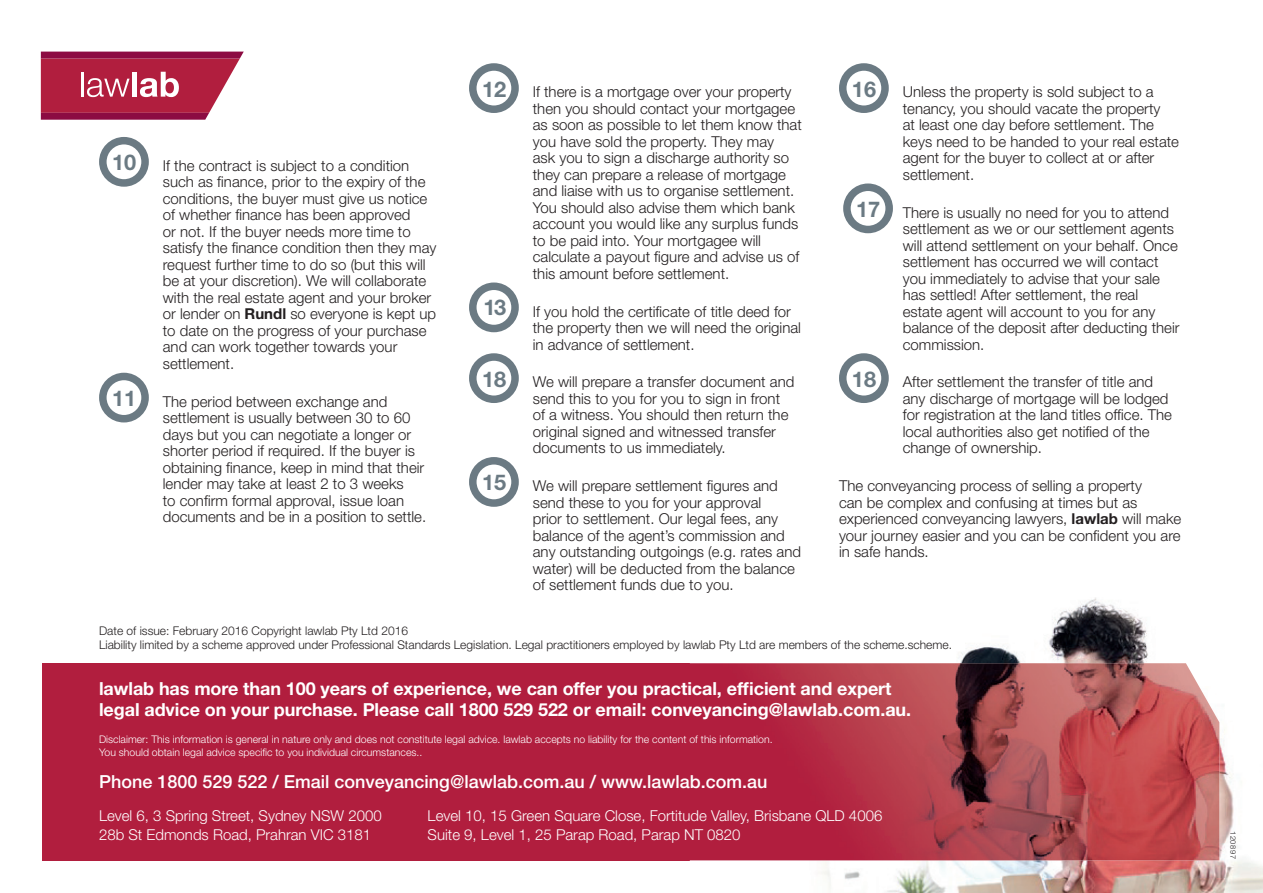
<style>
.page{position:relative;width:1263px;height:893px;background:#fff}
.page>*{position:absolute;margin:0;border:0;box-sizing:border-box;transform-origin:0 0}
.t1{font:700 21.75px "Helvetica Neue";color:#6b7a83}
.t2{font:700 18px/21px "Helvetica Neue";letter-spacing:-.005em;color:#fff}
.t3{font:500 18px "Helvetica Neue";color:#fff}
.Body{font:300 15px/16.5px "Helvetica Neue";color:#231f20}
.t4{font:300 15px "Helvetica Neue";color:#fff}
.Body_copy{font:300 12px/14.4px "Helvetica Neue";color:#231f20}
.t5{font:300 10.5px/13.5px "Helvetica Neue";color:#fff}
.Body_copy-2{font:300 7.5px "Helvetica Neue";letter-spacing:.09em;color:#231f20}
.s1{font-weight:700}
</style>
<div class="page">
<div style="left:99px;top:137px;width:50px;height:50px;border:8px solid #6b7a83;border-radius:50%"></div>
<div style="left:99px;top:373px;width:50px;height:49px;border:8px solid #6b7a83;border-radius:50%"></div>
<div style="left:469px;top:63px;width:50px;height:50px;border:8px solid #6b7a83;border-radius:50%"></div>
<div style="left:469px;top:282px;width:50px;height:50px;border:8px solid #6b7a83;border-radius:50%"></div>
<div style="left:469px;top:353px;width:50px;height:50px;border:8px solid #6b7a83;border-radius:50%"></div>
<div style="left:469px;top:457px;width:50px;height:50px;border:8px solid #6b7a83;border-radius:50%"></div>
<svg style="left:41px;top:52px;width:203px;height:68px;background:#b74160"></svg>
<div style="left:839px;top:63px;width:50px;height:50px;border:8px solid #6b7a83;border-radius:50%"></div>
<div style="left:843px;top:183px;width:50px;height:50px;border:8px solid #6b7a83;border-radius:50%"></div>
<div style="left:839px;top:353px;width:50px;height:50px;border:8px solid #6b7a83;border-radius:50%"></div>
<div style="left:42px;top:663px;width:648px;height:197px;background:#b11e3e"></div>
<img style="left:690px;top:597px;width:573px;height:296px">
<p class="t1" style="left:112px;top:149px;width:26px">10</p>
<p class="Body" style="left:163px;top:157px;width:275px">If the contract is subject to a condition such as finance, prior to the expiry of the conditions, the buyer must give us notice of whether finance has been approved<br>or not. If the buyer needs more time to satisfy the finance condition then they may request further time to do so (but this will be at your discretion). We will collaborate with the real estate agent and your broker or lender on <span class="s1">Rundl</span> so everyone is kept up to date on the progress of your purchase and can work together towards your settlement.</p>
<p class="t1" style="left:112px;top:385px;width:26px">11</p>
<p class="Body" style="left:163px;top:393px;width:265px">The period between exchange and settlement is usually between 30 to 60 days but you can negotiate a longer or shorter period if required. If the buyer is obtaining finance, keep in mind that their lender may take at least 2 to 3 weeks<br>to confirm formal approval, issue loan documents and be in a position to settle.</p>
<p class="t1" style="left:482px;top:75px;width:26px">12</p>
<p class="Body" style="left:533px;top:83px;width:270px">If there is a mortgage over your property then you should contact your mortgagee as soon as possible to let them know that you have sold the property. They may<br>ask you to sign a discharge authority so they can prepare a release of mortgage and liaise with us to organise settlement.<br>You should also advise them which bank account you would like any surplus funds to be paid into. Your mortgagee will calculate a payout figure and advise us of this amount before settlement.</p>
<p class="t1" style="left:483px;top:293px;width:24px">13</p>
<p class="Body" style="left:533px;top:303px;width:270px">If you hold the certificate of title deed for the property then we will need the original in advance of settlement.</p>
<p class="t1" style="left:482px;top:365px;width:26px">18</p>
<p class="Body" style="left:533px;top:373px;width:263px">We will prepare a transfer document and send this to you for you to sign in front of a witness. You should then return the original signed and witnessed transfer documents to us immediately.</p>
<p class="t1" style="left:482px;top:469px;width:26px">15</p>
<p class="Body" style="left:533px;top:477px;width:270px">We will prepare settlement figures and send these to you for your approval<br>prior to settlement. Our legal fees, any balance of the agent’s commission and any outstanding outgoings (e.g. rates and water) will be deducted from the balance of settlement funds due to you.</p>
<p class="t1" style="left:852px;top:75px;width:26px">16</p>
<p class="Body" style="left:903px;top:83px;width:278px">Unless the property is sold subject to a tenancy, you should vacate the property<br>at least one day before settlement. The keys need to be handed to your real estate agent for the buyer to collect at or after settlement.</p>
<p class="t1" style="left:856px;top:196px;width:26px">17</p>
<p class="Body" style="left:903px;top:204px;width:278px">There is usually no need for you to attend settlement as we or our settlement agents will attend settlement on your behalf. Once settlement has occurred we will contact you immediately to advise that your sale has settled! After settlement, the real estate agent will account to you for any balance of the deposit after deducting their commission.</p>
<p class="t1" style="left:852px;top:365px;width:26px">18</p>
<p class="Body" style="left:903px;top:373px;width:271px">After settlement the transfer of title and any discharge of mortgage will be lodged for registration at the land titles office. The local authorities also get notified of the change of ownership.</p>
<p class="Body" style="left:839px;top:477px;width:344px">The conveyancing process of selling a property<br>can be complex and confusing at times but as experienced conveyancing lawyers, <span class="s1">lawlab</span> will make your journey easier and you can be confident you are in safe hands.</p>
<p class="Body_copy" style="left:99px;top:623px;width:854px">Date of issue: February 2016 Copyright lawlab Pty Ltd 2016<br>Liability limited by a scheme approved under Professional Standards Legislation. Legal practitioners employed by lawlab Pty Ltd are members of the scheme.scheme.</p>
<p class="t2" style="left:99px;top:678px;width:814px">lawlab has more than 100 years of experience, we can offer you practical, efficient and expert legal advice on your purchase. Please call 1800 529 522 or email: conveyancing@lawlab.com.au.</p>
<p class="t5" style="left:99px;top:732px;width:675px">Disclaimer: This information is general in nature only and does not constitute legal advice. lawlab accepts no liability for the content of this information.<br>You should obtain legal advice specific to you individual circumstances..</p>
<p class="t3" style="left:99px;top:771px;width:670px">Phone 1800 529 522 / Email conveyancing@lawlab.com.au / www.lawlab.com.au</p>
<p class="t4" style="left:99px;top:806px;width:284px">Level 6, 3 Spring Street, Sydney NSW 2000</p>
<p class="t4" style="left:428px;top:806px;width:456px">Level 10, 15 Green Square Close, Fortitude Valley, Brisbane QLD 4006</p>
<p class="t4" style="left:99px;top:826px;width:274px">28b St Edmonds Road, Prahran VIC 3181</p>
<p class="t4" style="left:428px;top:826px;width:314px">Suite 9, Level 1, 25 Parap Road, Parap NT 0820</p>
<p class="Body_copy-2" style="left:1238px;top:831px;width:30px;rotate:90deg">120897</p>
</div>
